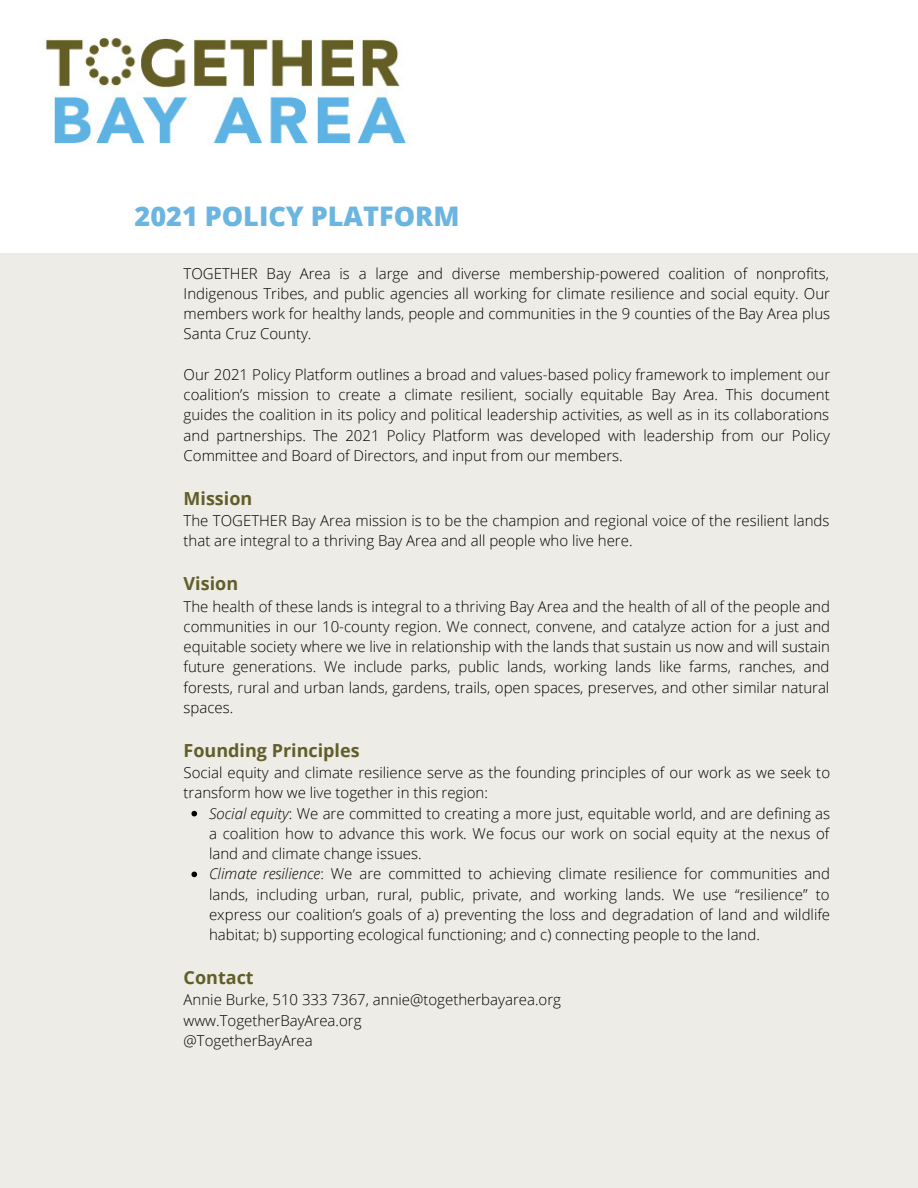
<style>
.page{position:relative;width:918px;height:1188px;background:#fff}
.page>*{position:absolute;margin:0;border:0;box-sizing:border-box;transform-origin:0 0}
.t1{font:800 27px "Open Sans";color:#6bb5e0}
.t2{font:700 18px "Open Sans";color:#625e2a}
.t3{font:300 15px/20.2px "Open Sans";color:#000;text-align:justify}
.s1{font-style:italic}
</style>
<div class="page">
<div style="left:0;top:253px;width:918px;height:935px;background:#edece6"></div>
<svg style="left:191px;top:811px;width:6px;height:5px"></svg>
<svg style="left:191px;top:872px;width:6px;height:5px"></svg>
<img style="left:45px;top:36px;width:364px;height:110px">
<p class="t1" style="left:135px;top:197px;width:326px">2021 POLICY PLATFORM</p>
<p class="t3" style="left:184px;top:263px;width:648px">TOGETHER Bay Area is a large and diverse membership-powered coalition of nonprofits, Indigenous Tribes, and public agencies all working for climate resilience and social equity. Our members work for healthy lands, people and communities in the 9 counties of the Bay Area plus Santa Cruz County.</p>
<p class="t3" style="left:184px;top:364px;width:648px">Our 2021 Policy Platform outlines a broad and values-based policy framework to implement our coalition’s mission to create a climate resilient, socially equitable Bay Area. This document guides the coalition in its policy and political leadership activities, as well as in its collaborations and partnerships. The 2021 Policy Platform was developed with leadership from our Policy Committee and Board of Directors, and input from our members.</p>
<p class="t2" style="left:184px;top:486px;width:70px">Mission</p>
<p class="t3" style="left:184px;top:510px;width:647px">The TOGETHER Bay Area mission is to be the champion and regional voice of the resilient lands that are integral to a thriving Bay Area and all people who live here.</p>
<p class="t2" style="left:184px;top:571px;width:56px">Vision</p>
<p class="t3" style="left:184px;top:596px;width:648px">The health of these lands is integral to a thriving Bay Area and the health of all of the people and communities in our 10-county region. We connect, convene, and catalyze action for a just and equitable society where we live in relationship with the lands that sustain us now and will sustain future generations. We include parks, public lands, working lands like farms, ranches, and forests, rural and urban lands, gardens, trails, open spaces, preserves, and other similar natural spaces.</p>
<p class="t2" style="left:184px;top:738px;width:178px">Founding Principles</p>
<p class="t3" style="left:184px;top:762px;width:648px">Social equity and climate resilience serve as the founding principles of our work as we seek to transform how we live together in this region:</p>
<p class="t3" style="left:209px;top:803px;width:623px"><span class="s1">Social equity</span>: We are committed to creating a more just, equitable world, and are defining as a coalition how to advance this work. We focus our work on social equity at the nexus of land and climate change issues.</p>
<p class="t3" style="left:209px;top:864px;width:623px"><span class="s1">Climate resilience</span>: We are committed to achieving climate resilience for communities and lands, including urban, rural, public, private, and working lands. We use “resilience” to express our coalition’s goals of a) preventing the loss and degradation of land and wildlife habitat; b) supporting ecological functioning; and c) connecting people to the land.</p>
<p class="t2" style="left:184px;top:965px;width:72px">Contact</p>
<p class="t3" style="left:184px;top:990px;width:379px">Annie Burke, 510 333 7367, annie@togetherbayarea.org</p>
<p class="t3" style="left:184px;top:1010px;width:179px">www.TogetherBayArea.org</p>
<p class="t3" style="left:184px;top:1030px;width:131px">@TogetherBayArea</p>
</div>
